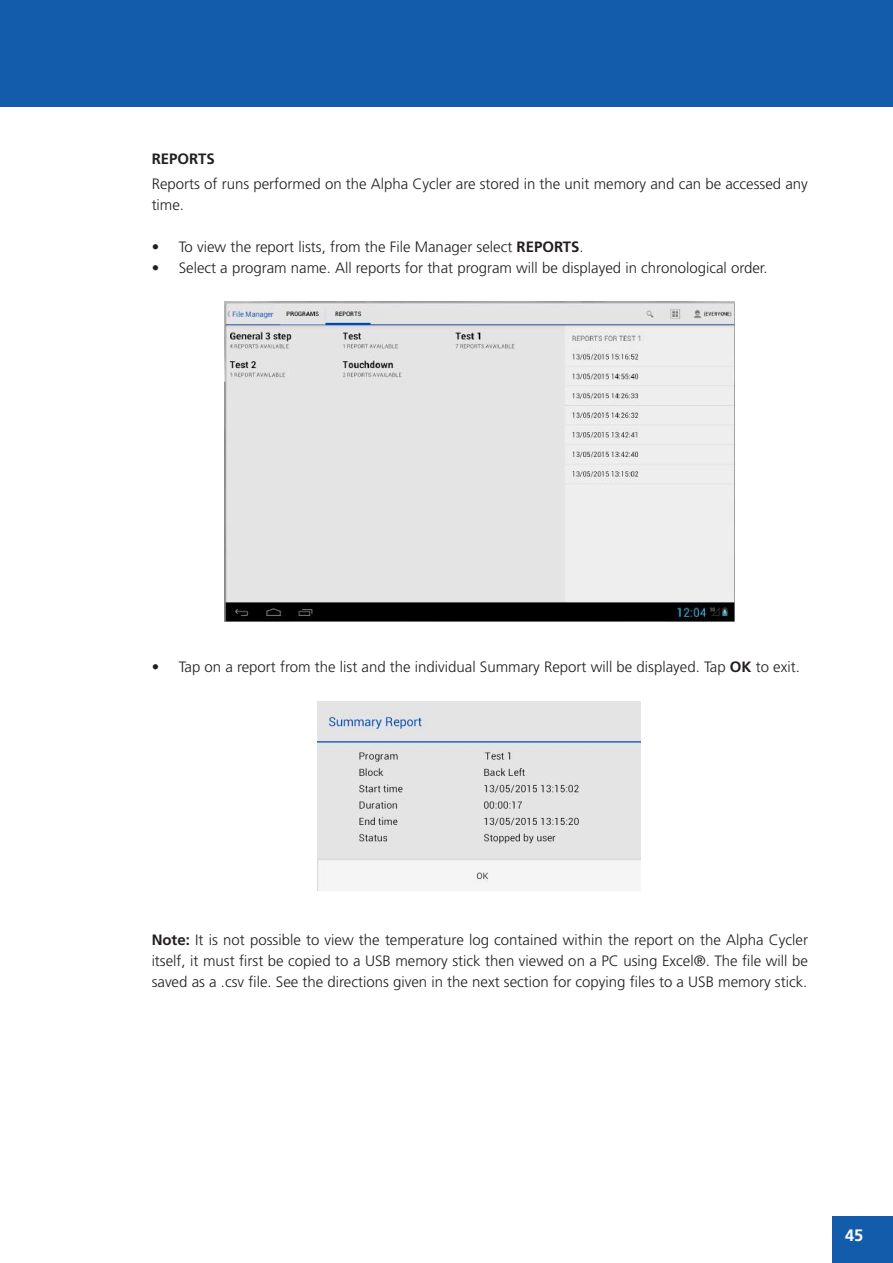
<style>
.page{position:relative;width:893px;height:1263px;background:#fff}
.page>*{position:absolute;margin:0;border:0;box-sizing:border-box;transform-origin:0 0}
.t1{font:700 16.5px "Frutiger";color:#fff}
.t2{font:300 15px/21px "Frutiger";color:#231f20}
.t3{font:700 15px "Frutiger";color:#231f20}
.s1{font-weight:700}
</style>
<div class="page">
<div style="left:0;top:0;width:893px;height:106px;background:#135cab"></div>
<div style="left:832px;top:1216px;width:61px;height:47px;background:#135cab"></div>
<img style="left:224px;top:302px;width:510px;height:319px">
<img style="left:318px;top:702px;width:322px;height:189px">
<p class="t3" style="left:152px;top:150px;width:47px">REPORTS</p>
<p class="t2" style="left:152px;top:173px;width:658px">Reports of runs performed on the Alpha Cycler are stored in the unit memory and can be accessed any time.</p>
<p class="t2" style="left:152px;top:236px;width:434px">• To view the report lists, from the File Manager select <span class="s1">REPORTS</span>.</p>
<p class="t2" style="left:152px;top:257px;width:618px">• Select a program name. All reports for that program will be displayed in chronological order.</p>
<p class="t2" style="left:152px;top:656px;width:650px">• Tap on a report from the list and the individual Summary Report will be displayed. Tap <span class="s1">OK</span> to exit.</p>
<p class="t2" style="left:152px;top:929px;width:658px;text-align:justify"><span class="s1">NOTE:</span> It is not possible to view the temperature log contained within the report on the Alpha Cycler itself, it must first be copied to a USB memory stick then viewed on a PC using Excel®. The file will be saved as a .csv file. See the directions given in the next section for copying files to a USB memory stick.</p>
<p class="t1" style="left:845px;top:1225px;width:20px">45</p>
</div>
